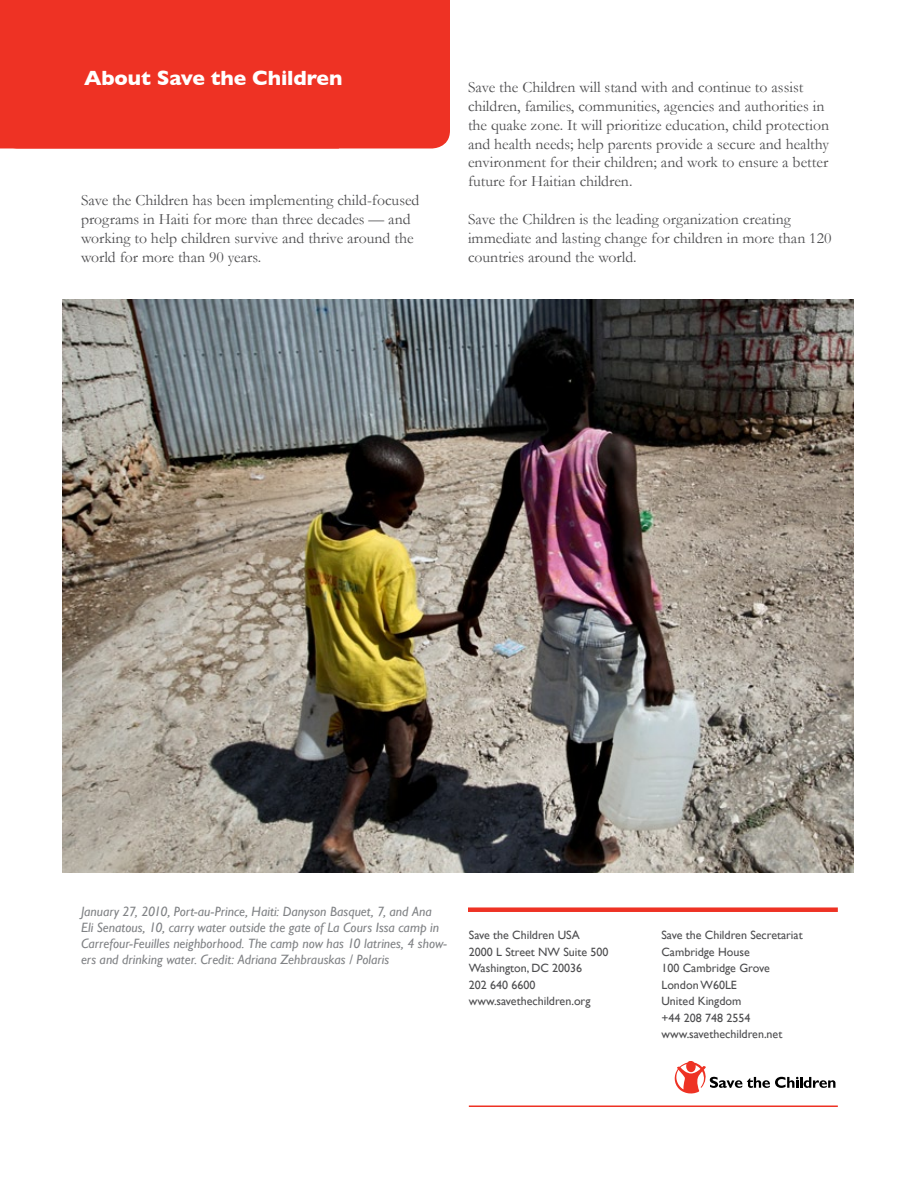
<style>
.page{position:relative;width:918px;height:1188px;background:#fff}
.page>*{position:absolute;margin:0;border:0;box-sizing:border-box;transform-origin:0 0}
.t1{font:700 21px "Gill Sans";letter-spacing:-.01em;color:#fff}
.t2{font:15.75px/18.9px "Garamond";color:#4d4d4f}
.t3{font:italic 13.5px/16.2px "Gill Sans";color:#808285}
.t4{font:12px/16.5px "Gill Sans";color:#4d4d4f}
</style>
<div class="page">
<div style="left:468px;top:907px;width:370px;height:5px;background:#ee3224"></div>
<hr style="left:469px;top:1106px;width:369px;height:1px;background:#ee3224">
<svg style="left:675px;top:1061px;width:160px;height:33px"></svg>
<div style="left:0;top:0;width:450px;height:148px;background:#ee3224"></div>
<img style="left:63px;top:300px;width:790px;height:573px">
<h1 class="t1" style="left:84px;top:66px;width:260px">About Save the Children</h1>
<p class="t2" style="left:81px;top:191px;width:340px">Save the Children has been implementing child-focused programs in Haiti for more than three decades — and working to help children survive and thrive around the world for more than 90 years.</p>
<p class="t2" style="left:468px;top:77px;width:363px">Save the Children will stand with and continue to assist children, families, communities, agencies and authorities in the quake zone. It will prioritize education, child protection and health needs; help parents provide a secure and healthy environment for their children; and work to ensure a better future for Haitian children.</p>
<p class="t2" style="left:468px;top:210px;width:365px">Save the Children is the leading organization creating immediate and lasting change for children in more than 120 countries around the world.</p>
<p class="t3" style="left:81px;top:903px;width:367px">January 27, 2010, Port-au-Prince, Haiti: Danyson Basquet, 7, and Ana Eli Senatous, 10, carry water outside the gate of La Cours Issa camp in Carrefour-Feuilles neighborhood. The camp now has 10 latrines, 4 show&shy;ers and drinking water. Credit: Adriana Zehbrauskas / Polaris</p>
<p class="t4" style="left:469px;top:927px;width:141px">Save the Children USA<br>2000 L Street NW Suite 500<br>Washington, DC 20036<br>202 640 6600 www.savethechildren.org</p>
<p class="t4" style="left:661px;top:927px;width:143px">Save the Children Secretariat<br>Cambridge House<br>100 Cambridge Grove<br>London W60LE<br>United Kingdom<br>+44 208 748 2554 www.savethechildren.net</p>
</div>
